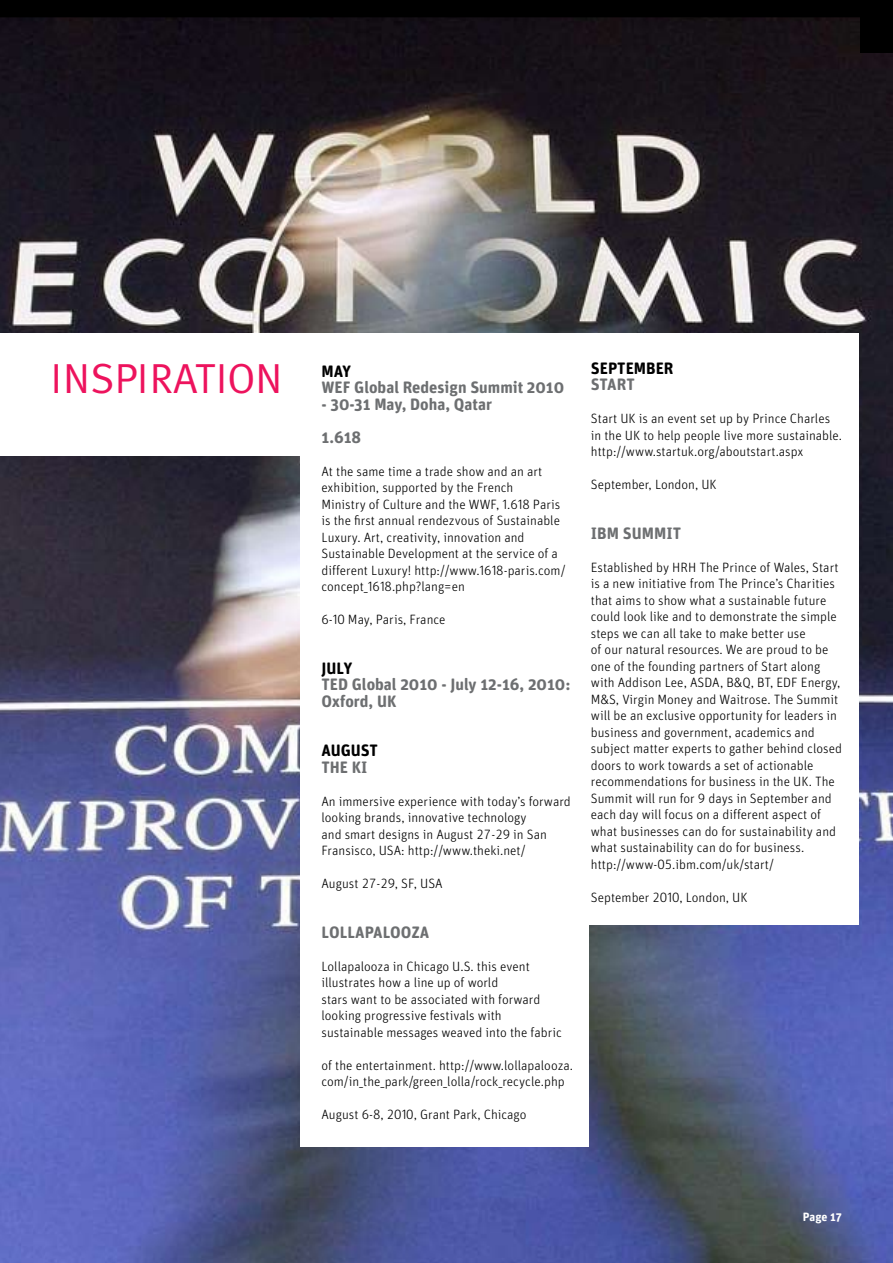
<style>
.page{position:relative;width:893px;height:1263px;background:#fff}
.page>*{position:absolute;margin:0;border:0;box-sizing:border-box;transform-origin:0 0}
.t1{font:42px "Meta Plus Normal";letter-spacing:.015em;color:#ed135d}
.t2{font:700 16.5px/33px "Unit Rounded OT";color:#6d6f71}
.t3{font:700 16.5px "Unit Rounded OT";color:#000}
.t4{font:300 13.5px/16.5px "Unit Rounded Lf";color:#000}
.t5{font:700 12px "Unit Rounded OT";letter-spacing:-.005em;color:#fff}
</style>
<div class="page">
<img style="left:0;top:17px;width:893px;height:1246px">
<div style="left:0;top:333px;width:859px;height:814px;background:#fff"></div>
<img style="left:0;top:456px;width:300px;height:790px">
<div style="left:861px;top:0;width:32px;height:53px;background:#000"></div>
<div style="left:0;top:0;width:861px;height:17px;background:#000"></div>
<img style="left:590px;top:926px;width:303px;height:238px">
<h1 class="t1" style="left:51px;top:354px;width:202px">INSPIRATION</h1>
<p class="t3" style="left:321px;top:361px;width:31px">MAY</p>
<p class="t2" style="left:321px;top:371px;width:244px">WEF Global Redesign Summit 2010</p>
<p class="t2" style="left:321px;top:387px;width:172px">- 30-31 May, Doha, Qatar<br>1.618</p>
<p class="t4" style="left:321px;top:462px;width:245px">At the same time a trade show and an art exhibition, supported by the French<br>Ministry of Culture and the WWF, 1.618 Paris is the first annual rendezvous of Sustainable Luxury. Art, creativity, innovation and Sustainable Development at the service of a different Luxury! http://www.1618-paris.com/ concept_1618.php?lang=en</p>
<p class="t4" style="left:321px;top:611px;width:126px">6-10 May, Paris, France</p>
<p class="t3" style="left:321px;top:658px;width:33px">JULY</p>
<p class="t2" style="left:321px;top:676px;width:251px;line-height:16.5px">TED Global 2010 - July 12-16, 2010:<br>Oxford, UK</p>
<p class="t3" style="left:321px;top:740px;width:58px">AUGUST</p>
<p class="t2" style="left:321px;top:750px;width:48px">THE KI</p>
<p class="t4" style="left:321px;top:792px;width:251px">An immersive experience with today’s forward looking brands, innovative technology<br>and smart designs in August 27-29 in San Fransisco, USA: http://www.theki.net/</p>
<p class="t4" style="left:321px;top:875px;width:123px">August 27-29, SF, USA</p>
<p class="t2" style="left:321px;top:915px;width:109px">LOLLAPALOOZA</p>
<p class="t4" style="left:321px;top:957px;width:242px">Lollapalooza in Chicago U.S. this event illustrates how a line up of world<br>stars want to be associated with forward looking progressive festivals with sustainable messages weaved into the fabric</p>
<p class="t4" style="left:321px;top:1056px;width:253px">of the entertainment. http://www.lollapalooza. com/in_the_park/green_lolla/rock_recycle.php</p>
<p class="t4" style="left:321px;top:1106px;width:207px">August 6-8, 2010, Grant Park, Chicago</p>
<p class="t3" style="left:591px;top:358px;width:84px">SEPTEMBER</p>
<p class="t2" style="left:591px;top:368px;width:45px">START</p>
<p class="t4" style="left:591px;top:410px;width:253px">Start UK is an event set up by Prince Charles in the UK to help people live more sustainable. http://www.startuk.org/aboutstart.aspx</p>
<p class="t4" style="left:591px;top:476px;width:127px">September, London, UK</p>
<p class="t2" style="left:591px;top:516px;width:92px">IBM SUMMIT</p>
<p class="t4" style="left:591px;top:558px;width:253px">Established by HRH The Prince of Wales, Start is a new initiative from The Prince’s Charities that aims to show what a sustainable future could look like and to demonstrate the simple steps we can all take to make better use<br>of our natural resources. We are proud to be one of the founding partners of Start along with Addison Lee, ASDA, B&amp;Q, BT, EDF Energy, M&amp;S, Virgin Money and Waitrose. The Summit will be an exclusive opportunity for leaders in business and government, academics and subject matter experts to gather behind closed doors to work towards a set of actionable recommendations for business in the UK. The Summit will run for 9 days in September and each day will focus on a different aspect of what businesses can do for sustainability and what sustainability can do for business. http://www-05.ibm.com/uk/start/</p>
<p class="t4" style="left:591px;top:888px;width:158px">September 2010, London, UK</p>
<p class="t5" style="left:803px;top:1209px;width:41px">Page 17</p>
</div>
